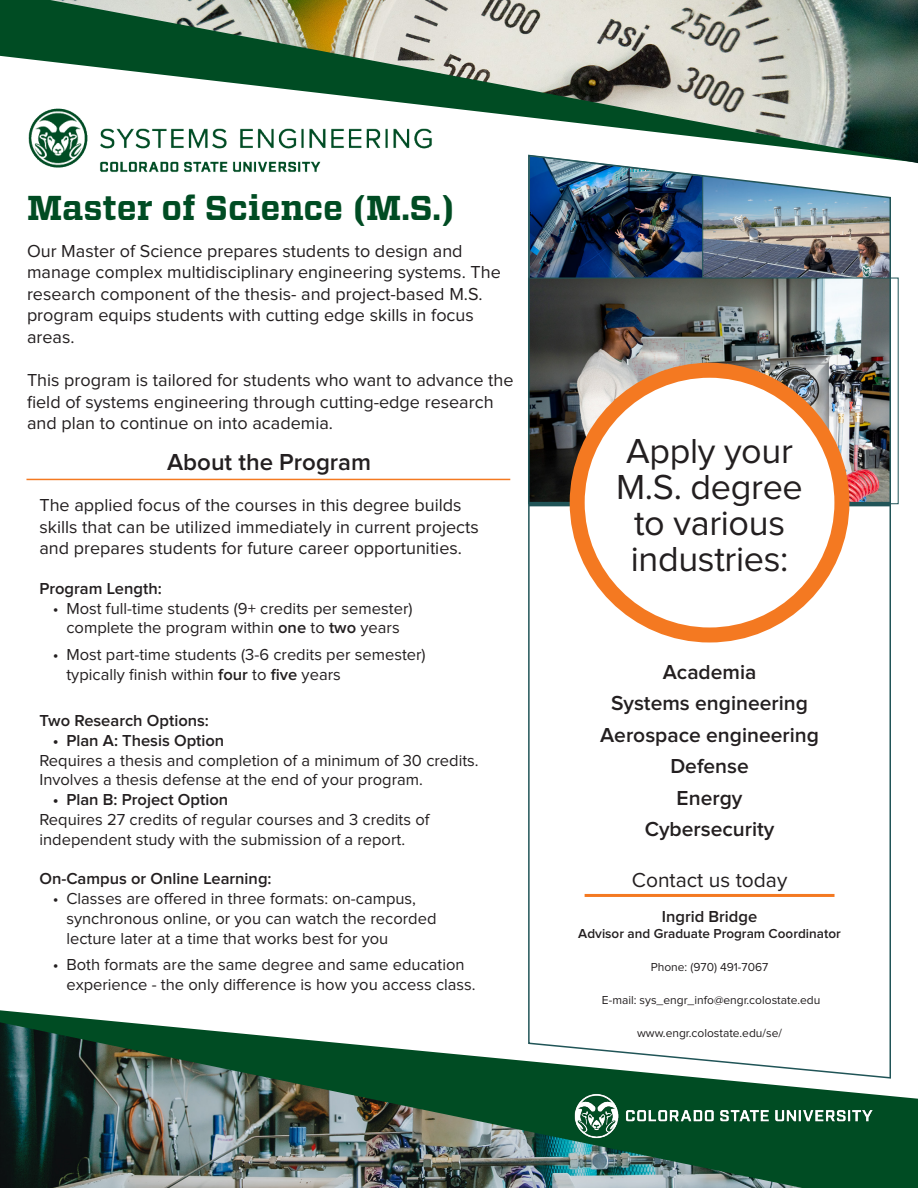
<style>
.page{position:relative;width:918px;height:1188px;background:#fff}
.page>*{position:absolute;margin:0;border:0;box-sizing:border-box;transform-origin:0 0}
.t1{font:36px/36px "Proxima Nova";letter-spacing:-.01em;color:#231f20;text-align:center}
.t2{font:700 34.5px "Vitesse";color:#004c23}
.t3{font:600 24px "Proxima Nova";color:#231f20}
.t4{font:600 21px "Proxima Nova";color:#231f20}
.t5{font:21px "Proxima Nova";color:#231f20}
.t6{font:18px/21.6px "Proxima Nova";color:#231f20}
.t7{font:16.5px/19.8px "Proxima Nova";color:#231f20}
.t8{font:600 16.5px "Proxima Nova";color:#231f20}
.t9{font:600 13.5px "Proxima Nova";color:#231f20}
.t10{font:12px "Proxima Nova";color:#231f20}
.s1{font-weight:600}
</style>
<div class="page">
<svg style="left:0;top:1010px;width:918px;height:178px"></svg>
<div style="left:0;top:0;width:50px;height:62px;background:#004c23"></div>
<img style="left:50px;top:0;width:868px;height:163px">
<img style="left:0;top:1022px;width:802px;height:166px">
<hr style="left:26px;top:479px;width:484px;height:1px;background:#f47921">
<img style="left:527px;top:154px;width:365px;height:925px">
<div style="left:577px;top:370px;width:265px;height:265px;background:#fff;border-radius:50%"></div>
<div style="left:570px;top:363px;width:279px;height:279px;border:15px solid #f47921;border-radius:50%"></div>
<img style="left:565px;top:1083px;width:317px;height:65px">
<img style="left:28px;top:86px;width:414px;height:86px">
<p class="t2" style="left:27px;top:185px;width:429px">Master of Science (M.S.)</p>
<p class="t6" style="left:27px;top:240px;width:475px">Our Master of Science prepares students to design and manage complex multidisciplinary engineering systems. The research component of the thesis- and project-based M.S. program equips students with cutting edge skills in focus areas.</p>
<p class="t6" style="left:27px;top:370px;width:488px">This program is tailored for students who want to advance the field of systems engineering through cutting-edge research and plan to continue on into academia.</p>
<p class="t3" style="left:167px;top:449px;width:206px">About the Program</p>
<p class="t6" style="left:39px;top:495px;width:441px">The applied focus of the courses in this degree builds skills that can be utilized immediately in current projects and prepares students for future career opportunities.</p>
<p class="t8" style="left:39px;top:579px;width:124px">Program Length:</p>
<p class="t7" style="left:53px;top:599px;width:361px;text-align:center">• Most full-time students (9+ credits per semester) complete the program within <span class="s1">one</span> to <span class="s1">two</span> years</p>
<p class="t7" style="left:66px;top:645px;width:361px;text-indent:-14px">• Most part-time students (3-6 credits per semester) typically finish within <span class="s1">four</span> to <span class="s1">five</span> years</p>
<p class="t8" style="left:39px;top:711px;width:171px">Two Research Options:</p>
<p class="t8" style="left:53px;top:731px;width:173px">• Plan A: Thesis Option</p>
<p class="t7" style="left:39px;top:751px;width:441px">Requires a thesis and completion of a minimum of 30 credits.<br>Involves a thesis defense at the end of your program.</p>
<p class="t8" style="left:53px;top:790px;width:177px">• Plan B: Project Option</p>
<p class="t7" style="left:39px;top:810px;width:392px">Requires 27 credits of regular courses and 3 credits of independent study with the submission of a report.</p>
<p class="t8" style="left:39px;top:870px;width:234px">On-Campus or Online Learning:</p>
<p class="t7" style="left:66px;top:889px;width:372px;text-indent:-14px">• Classes are offered in three formats: on-campus, synchronous online, or you can watch the recorded lecture later at a time that works best for you</p>
<p class="t7" style="left:66px;top:955px;width:411px;text-indent:-14px">• Both formats are the same degree and same education experience - the only difference is how you access class.</p>
<p class="t1" style="left:616px;top:434px;width:188px">Apply your<br>M.S. degree to various industries:</p>
<p class="t4" style="left:663px;top:660px;width:95px">Academia</p>
<p class="t4" style="left:611px;top:691px;width:198px">Systems engineering</p>
<p class="t4" style="left:600px;top:723px;width:220px">Aerospace engineering</p>
<p class="t4" style="left:670px;top:754px;width:80px">Defense</p>
<p class="t4" style="left:677px;top:786px;width:67px">Energy</p>
<p class="t4" style="left:645px;top:817px;width:131px">Cybersecurity</p>
<p class="t5" style="left:632px;top:869px;width:157px">Contact us today</p>
<p class="t8" style="left:662px;top:907px;width:97px">Ingrid Bridge</p>
<p class="t9" style="left:578px;top:926px;width:264px">Advisor and Graduate Program Coordinator</p>
<p class="t10" style="left:651px;top:960px;width:119px">Phone: (970) 491-7067</p>
<p class="t10" style="left:602px;top:993px;width:220px">E-mail: sys_engr_info@engr.colostate.edu</p>
<p class="t10" style="left:637px;top:1026px;width:146px">www.engr.colostate.edu/se/</p>
</div>
